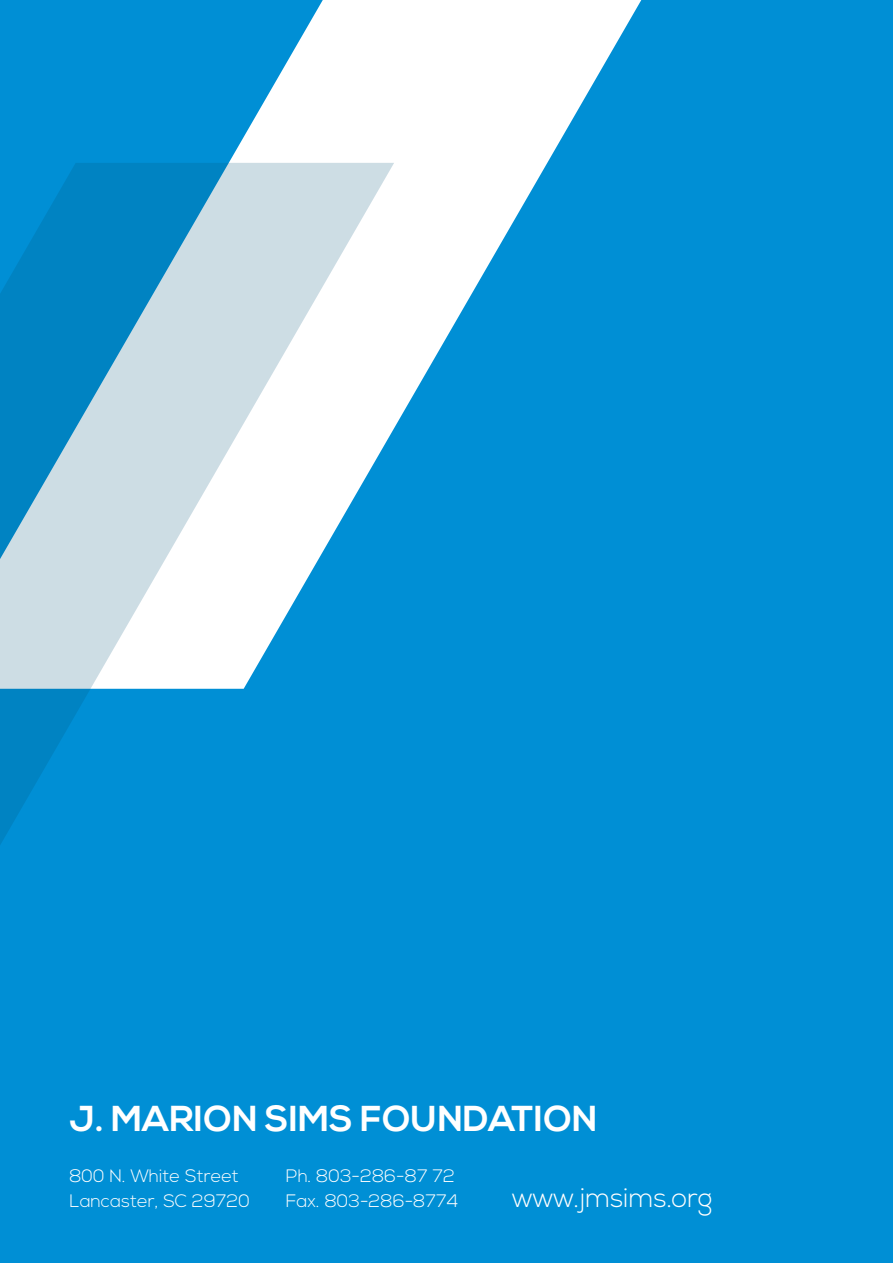
<style>
.page{position:relative;width:893px;height:1263px;background:#008fd5}
.page>*{position:absolute;margin:0;border:0;box-sizing:border-box;transform-origin:0 0}
.t1{font:700 36px "Nexa";color:#fff}
.t2{font:300 27px "Nexa";color:#fff}
.t3{font:300 18px/25.5px "Nexa";color:#fff}
</style>
<div class="page">
<svg style="left:228px;top:0;width:413px;height:428px;fill:#fff"></svg>
<svg style="left:0;top:163px;width:394px;height:682px"></svg>
<h1 class="t1" style="left:69px;top:1097px;width:530px">J. MARION SIMS FOUNDATION</h1>
<p class="t3" style="left:69px;top:1163px;width:182px">800 N . White Street<br>Lancaster, SC 29720</p>
<p class="t3" style="left:286px;top:1163px;width:174px">Ph. 803-286-87 72<br>Fax. 803-286-8774</p>
<h2 class="t2" style="left:512px;top:1182px;width:202px">www.jmsims.org</h2>
</div>
